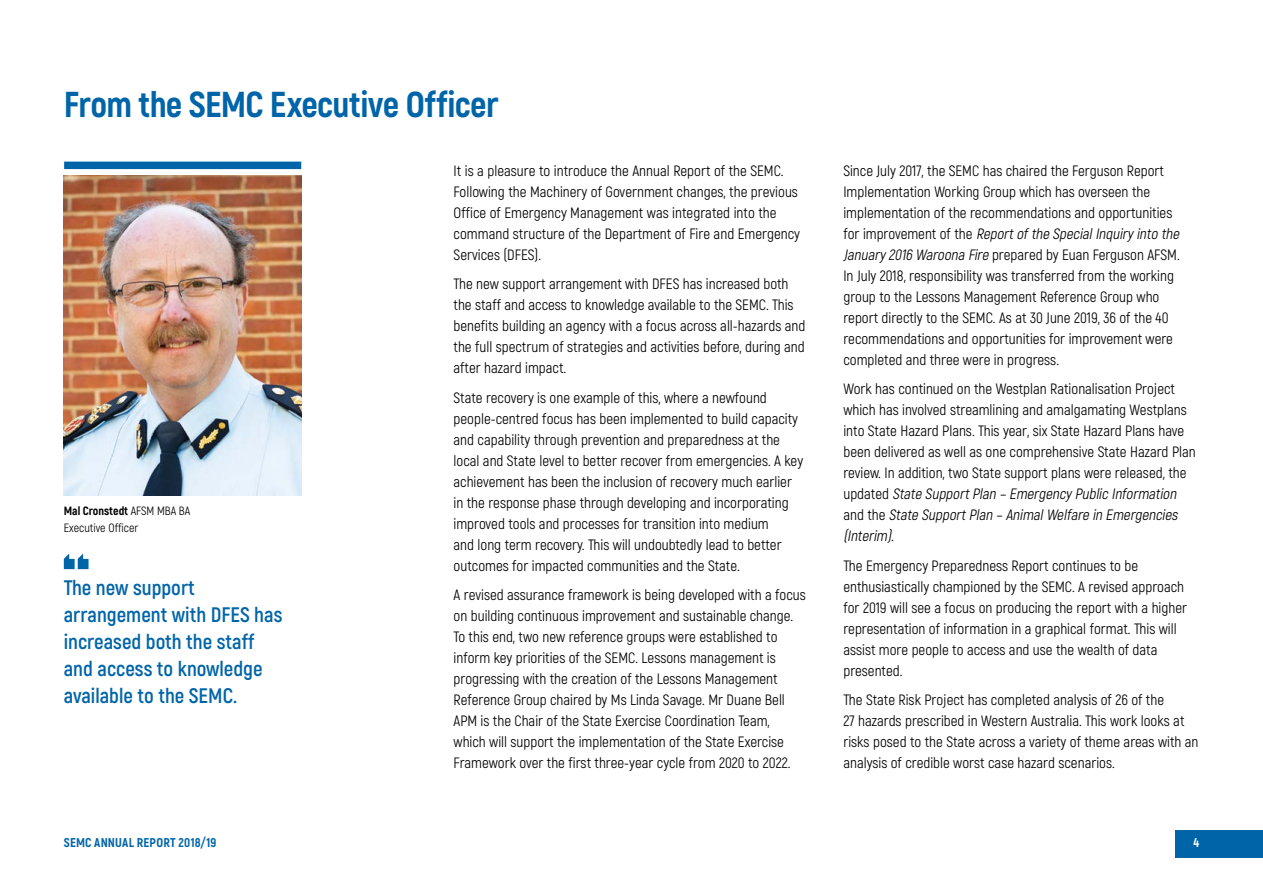
<style>
.page{position:relative;width:1263px;height:893px;background:#fff}
.page>*{position:absolute;margin:0;border:0;box-sizing:border-box;transform-origin:0 0}
.t1{font:800 36px "Akrobat";letter-spacing:-.015em;color:#0065a8}
.t2{font:700 21px/27px "Akrobat";color:#0065a8}
.t3{font:15px/21px "Akrobat";color:#000}
.t4{font:800 12.75px "Akrobat";letter-spacing:.015em;color:#0065a8}
.t5{font:800 12.75px "Akrobat";color:#fff}
.t6{font:12px/16.5px "Akrobat";color:#000}
.s1{font-weight:800}
.s2{font-style:italic}
</style>
<div class="page">
<div style="left:64px;top:162px;width:237px;height:7px;background:#0065a8"></div>
<img style="left:64px;top:175px;width:237px;height:320px">
<svg style="left:64px;top:554px;width:25px;height:15px"></svg>
<div style="left:1176px;top:830px;width:87px;height:27px;background:#0065a8"></div>
<h1 class="t1" style="left:64px;top:81px;width:436px">From the SEMC Executive Officer</h1>
<p class="t6" style="left:64px;top:503px;width:128px"><span class="s1">Mal Cronstedt</span> AFSM MBA BA<br>Executive Officer</p>
<h2 class="t2" style="left:64px;top:574px;width:220px">The new support arrangement with DFES has increased both the staff and access to knowledge available to the SEMC.</h2>
<p class="t3" style="left:454px;top:160px;width:348px">It is a pleasure to introduce the Annual Report of the SEMC.<br>Following the Machinery of Government changes, the previous Office of Emergency Management was integrated into the command structure of the Department of Fire and Emergency Services (DFES).</p>
<p class="t3" style="left:454px;top:273px;width:353px">The new support arrangement with DFES has increased both the staff and access to knowledge available to the SEMC. This benefits building an agency with a focus across all-hazards and the full spectrum of strategies and activities before, during and after hazard impact.</p>
<p class="t3" style="left:454px;top:387px;width:351px">State recovery is one example of this, where a newfound people-centred focus has been implemented to build capacity and capability through prevention and preparedness at the local and State level to better recover from emergencies. A key achievement has been the inclusion of recovery much earlier in the response phase through developing and incorporating improved tools and processes for transition into medium<br>and long term recovery. This will undoubtedly lead to better outcomes for impacted communities and the State.</p>
<p class="t3" style="left:454px;top:584px;width:354px">A revised assurance framework is being developed with a focus on building continuous improvement and sustainable change.<br>To this end, two new reference groups were established to inform key priorities of the SEMC. Lessons management is progressing with the creation of the Lessons Management Reference Group chaired by Ms Linda Savage. Mr Duane Bell APM is the Chair of the State Exercise Coordination Team,<br>which will support the implementation of the State Exercise Framework over the first three-year cycle from 2020 to 2022.</p>
<p class="t3" style="left:843px;top:160px;width:340px">Since July 2017, the SEMC has chaired the Ferguson Report Implementation Working Group which has overseen the implementation of the recommendations and opportunities<br>f o r i m p r ov e m e n t o f t h e <span class="s2">Reportofthe SpecialInquiryinto the January2016 Waroona Fire</span> prepared by Euan Ferguson AFSM.<br>In July 2018, responsibility was transferred from the working group to the Lessons Management Reference Group who report directly to the SEMC. As at 30 June 2019, 36 of the 40 recommendations and opportunities for improvement were completed and three were in progress.</p>
<p class="t3" style="left:843px;top:378px;width:354px">Work has continued on the Westplan Rationalisation Project which has involved streamlining and amalgamating Westplans into State Hazard Plans. This year, six State Hazard Plans have been delivered as well as one comprehensive State Hazard Plan review. In addition, two State support plans were released, the u p d a t e d <span class="s2">State SupportPlan – EmergencyPublic Information<br></span>a n d t h e <span class="s2">State SupportPlan – AnimalWelfare in Emergencies (Interim).</span></p>
<p class="t3" style="left:843px;top:555px;width:345px">The Emergency Preparedness Report continues to be enthusiastically championed by the SEMC. A revised approach for 2019 will see a focus on producing the report with a higher representation of information in a graphical format. This will assist more people to access and use the wealth of data presented.</p>
<p class="t3" style="left:843px;top:689px;width:357px">The State Risk Project has completed analysis of 26 of the<br>27 hazards prescribed in Western Australia. This work looks at risks posed to the State across a variety of theme areas with an analysis of credible worst case hazard scenarios.</p>
<p class="t4" style="left:64px;top:834px;width:154px">SEMC ANNUAL REPORT 2018/19</p>
<p class="t5" style="left:1193px;top:834px;width:7px">4</p>
</div>
